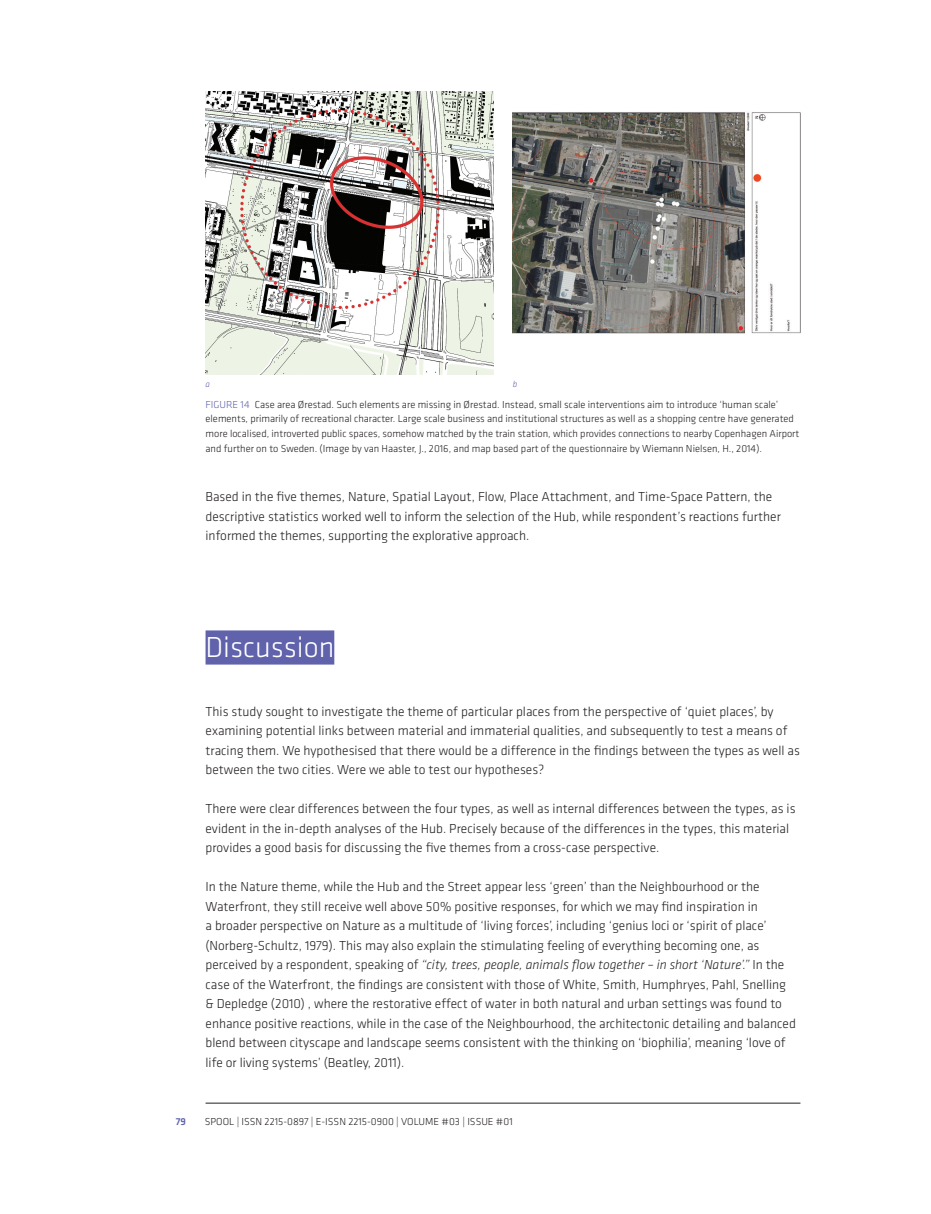
<style>
.page{position:relative;width:931px;height:1214px;background:#fff}
.page>*{position:absolute;margin:0;border:0;box-sizing:border-box;transform-origin:0 0}
.HEADING_Main_1_-_NoN{font:300 30px "Klavika";color:#fff}
.BODY_Normal{font:300 13.5px/19.5px "Klavika";color:#231f20}
.t1{font:300 10.5px/14.7px "Klavika";color:#231f20}
.t2{font:300 10.5px "Klavika";color:#6062ac}
.t3{font:500 10.5px "Klavika";color:#6062ac}
.FIGURE_Body{font:italic 300 9px "Klavika";color:#6062ac}
.s1{color:#6062ac}
.s2{font-style:italic}
</style>
<div class="page">
<hr style="left:206px;top:1102px;width:594px;height:1px;background:#231f20">
<div style="left:206px;top:630px;width:128px;height:34px;background:#6062ac"></div>
<img style="left:206px;top:92px;width:287px;height:282px">
<img style="left:513px;top:112px;width:287px;height:221px">
<p class="FIGURE_Body" style="left:206px;top:379px;width:6px">a</p>
<p class="FIGURE_Body" style="left:513px;top:379px;width:6px">b</p>
<p class="t2" style="left:206px;top:398px;width:12px">Figure</p>
<p class="t1" style="left:206px;top:397px;width:595px;text-indent:35px"><span class="s1">14</span> Case area Ørestad. Such elements are missing in Ørestad. Instead, small scale interventions aim to introduce ‘human scale’ elements, primarily of recreational character. Large scale business and institutional structures as well as a shopping centre have generated more localised, introverted public spaces, somehow matched by the train station, which provides connections to nearby Copenhagen Airport and further on to Sweden. (Image by van Haaster, J., 2016, and map based part of the questionnaire by Wiemann Nielsen, H., 2014).</p>
<p class="BODY_Normal" style="left:206px;top:487px;width:577px">Based in the five themes, Nature, Spatial Layout, Flow, Place Attachment, and Time-Space Pattern, the descriptive statistics worked well to inform the selection of the Hub, while respondent’s reactions further informed the themes, supporting the explorative approach.</p>
<p class="HEADING_Main_1_-_NoN" style="left:206px;top:631px;width:130px">Discussion</p>
<p class="BODY_Normal" style="left:206px;top:702px;width:596px">This study sought to investigate the theme of particular places from the perspective of ‘quiet places’, by examining potential links between material and immaterial qualities, and subsequently to test a means of tracing them. We hypothesised that there would be a difference in the findings between the types as well as between the two cities. Were we able to test our hypotheses?</p>
<p class="BODY_Normal" style="left:206px;top:799px;width:591px">There were clear differences between the four types, as well as internal differences between the types, as is evident in the in-depth analyses of the Hub. Precisely because of the differences in the types, this material provides a good basis for discussing the five themes from a cross-case perspective.</p>
<p class="BODY_Normal" style="left:206px;top:877px;width:592px">In the Nature theme, while the Hub and the Street appear less ‘green’ than the Neighbourhood or the Waterfront, they still receive well above 50% positive responses, for which we may find inspiration in<br>a broader perspective on Nature as a multitude of ‘living forces’, including ‘genius loci or ‘spirit of place’ (Norberg-Schultz, 1979). This may also explain the stimulating feeling of everything becoming one, as perceived by a respondent, speaking of <span class="s2">“city, trees, people, animals flow together – in short ‘Nature’.”</span> In the case of the Waterfront, the findings are consistent with those of White, Smith, Humphryes, Pahl, Snelling &amp; Depledge (2010) , where the restorative effect of water in both natural and urban settings was found to enhance positive reactions, while in the case of the Neighbourhood, the architectonic detailing and balanced blend between cityscape and landscape seems consistent with the thinking on ‘biophilia’, meaning ‘love of life or living systems’ (Beatley, 2011).</p>
<p class="t3" style="left:176px;top:1116px;width:12px">79</p>
<p class="t1" style="left:205px;top:1114px;width:309px">SPOOL | ISSN 2215-0897 | E-ISSN 2215-0900 | VOLUME #03 | ISSUE #01</p>
</div>
